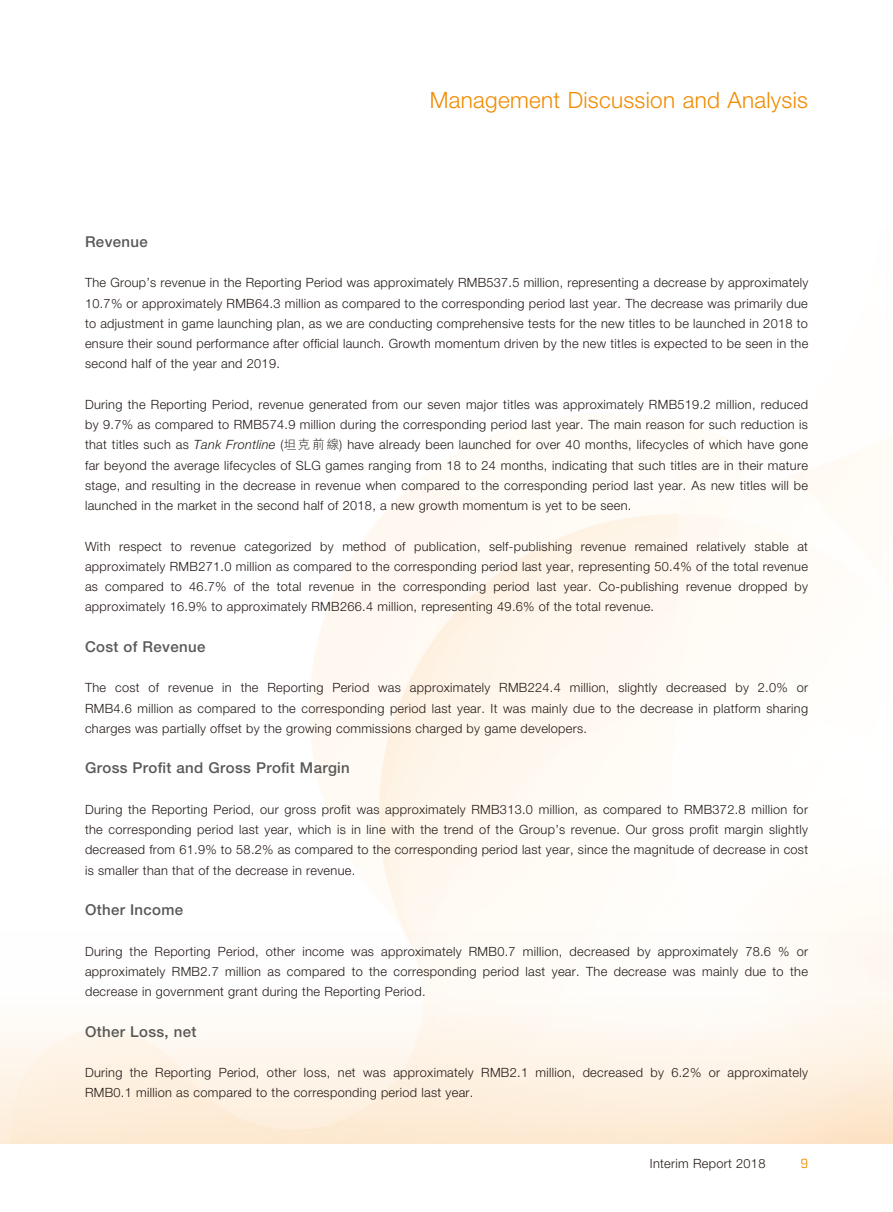
<style>
.page{position:relative;width:893px;height:1212px;background:#fff}
.page>*{position:absolute;margin:0;border:0;box-sizing:border-box;transform-origin:0 0}
.t1{font:300 22.5px "Helvetica Neue";letter-spacing:.015em;color:#f18b00}
.t2{font:500 15px "Helvetica Neue";letter-spacing:.025em;color:#595857}
.t3{font:300 12.75px/20.2px "Helvetica Neue";letter-spacing:.025em;color:#231916;text-align:justify}
.t4{font:condensed 12.75px "Eurostile";color:#f18b00}
.s1{font-style:italic}
.s2{font-family:"M Hei HK"}
</style>
<div class="page">
<div style="left:0;top:931px;width:893px;height:213px;background:linear-gradient(to bottom,#feffff,#fdead4)"></div>
<h1 class="t1" style="left:430px;top:86px;width:380px">Management Discussion and Analysis</h1>
<p class="t2" style="left:85px;top:232px;width:64px">Revenue</p>
<p class="t3" style="left:85px;top:272px;width:725px">The Group’s revenue in the Reporting Period was approximately RMB537.5 million, representing a decrease by approximately 10.7% or approximately RMB64.3 million as compared to the corresponding period last year. The decrease was primarily due to adjustment in game launching plan, as we are conducting comprehensive tests for the new titles to be launched in 2018 to ensure their sound performance after official launch. Growth momentum driven by the new titles is expected to be seen in the second half of the year and 2019.</p>
<p class="t3" style="left:85px;top:394px;width:725px">During the Reporting Period, revenue generated from our seven major titles was approximately RMB519.2 million, reduced by 9.7% as compared to RMB574.9 million during the corresponding period last year. The main reason for such reduction is that titles such as <span class="s1">Tank Frontline</span> (<span class="s2">坦克前線</span>) have already been launched for over 40 months, lifecycles of which have gone far beyond the average lifecycles of SLG games ranging from 18 to 24 months, indicating that such titles are in their mature stage, and resulting in the decrease in revenue when compared to the corresponding period last year. As new titles will be launched in the market in the second half of 2018, a new growth momentum is yet to be seen.</p>
<p class="t3" style="left:85px;top:535px;width:725px">With respect to revenue categorized by method of publication, self-publishing revenue remained relatively stable at approximately RMB271.0 million as compared to the corresponding period last year, representing 50.4% of the total revenue as compared to 46.7% of the total revenue in the corresponding period last year. Co-publishing revenue dropped by approximately 16.9% to approximately RMB266.4 million, representing 49.6% of the total revenue.</p>
<p class="t2" style="left:85px;top:637px;width:122px">Cost of Revenue</p>
<p class="t3" style="left:85px;top:677px;width:725px">The cost of revenue in the Reporting Period was approximately RMB224.4 million, slightly decreased by 2.0% or RMB4.6 million as compared to the corresponding period last year. It was mainly due to the decrease in platform sharing charges was partially offset by the growing commissions charged by game developers.</p>
<p class="t2" style="left:85px;top:759px;width:266px">Gross Profit and Gross Profit Margin</p>
<p class="t3" style="left:85px;top:799px;width:725px">During the Reporting Period, our gross profit was approximately RMB313.0 million, as compared to RMB372.8 million for the corresponding period last year, which is in line with the trend of the Group’s revenue. Our gross profit margin slightly decreased from 61.9% to 58.2% as compared to the corresponding period last year, since the magnitude of decrease in cost is smaller than that of the decrease in revenue.</p>
<p class="t2" style="left:85px;top:901px;width:100px">Other Income</p>
<p class="t3" style="left:85px;top:941px;width:724px">During the Reporting Period, other income was approximately RMB0.7 million, decreased by approximately 78.6 % or approximately RMB2.7 million as compared to the corresponding period last year. The decrease was mainly due to the decrease in government grant during the Reporting Period.</p>
<p class="t2" style="left:85px;top:1022px;width:113px">Other Loss, net</p>
<p class="t3" style="left:85px;top:1062px;width:724px">During the Reporting Period, other loss, net was approximately RMB2.1 million, decreased by 6.2% or approximately<br>RMB0.1 million as compared to the corresponding period last year.</p>
<p class="t3" style="left:650px;top:1153px;width:117px">Interim Report 2018</p>
<p class="t4" style="left:801px;top:1155px;width:9px">9</p>
</div>
